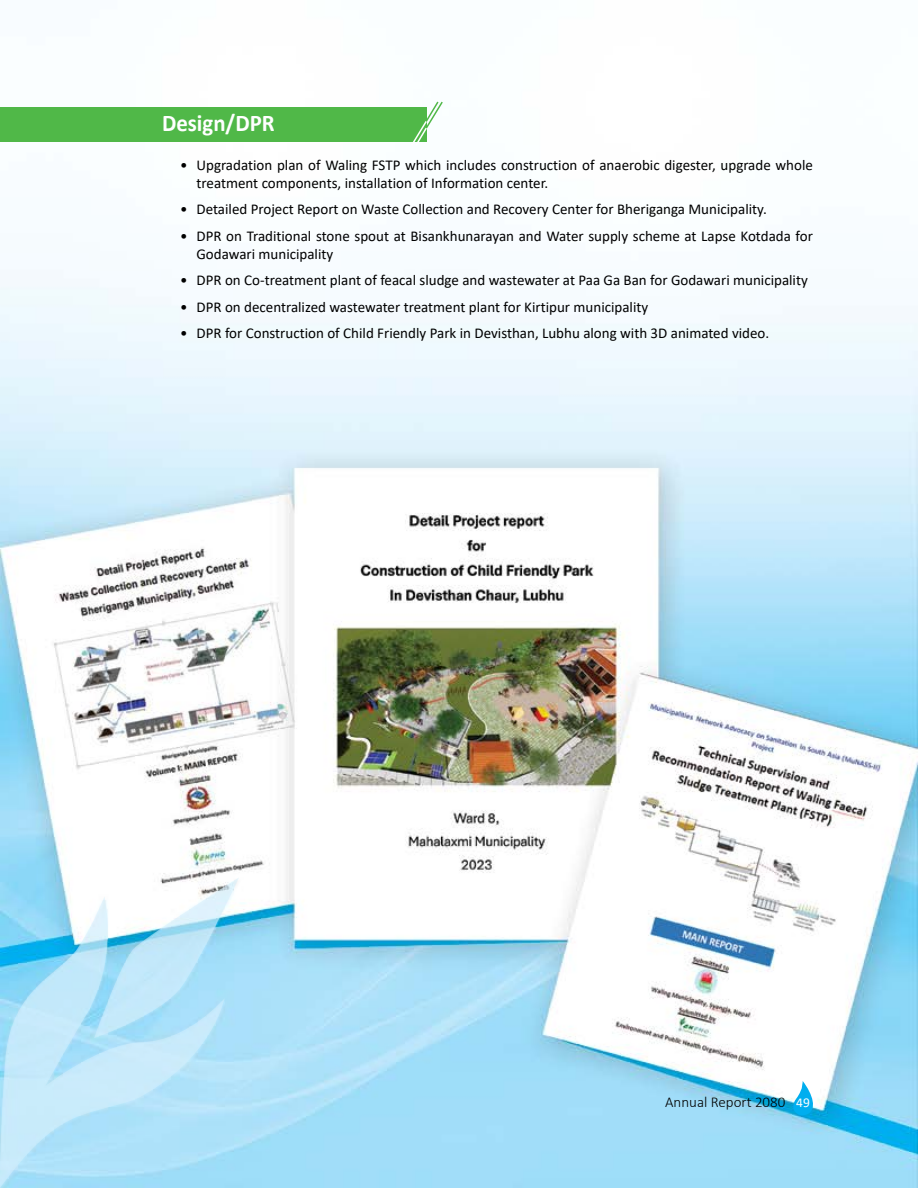
<style>
.page{position:relative;width:918px;height:1188px;background:#fff}
.page>*{position:absolute;margin:0;border:0;box-sizing:border-box;transform-origin:0 0}
.t1{font:700 24px "Calibri";color:#fff;scale:.95 1}
.t2{font:15px/18px "Calibri";color:#000}
.t3{font:300 15px "Calibri";color:#000}
.s1{font-weight:400;font-size:13.5px;color:#fff}
</style>
<div class="page">
<img style="left:0;top:141px;width:918px;height:1047px">
<div style="left:0;top:107px;width:426px;height:34px;background:#50b848"></div>
<svg style="left:410px;top:101px;width:34px;height:47px"></svg>
<svg style="left:94px;top:877px;width:145px;height:161px"></svg>
<svg style="left:0;top:897px;width:225px;height:291px"></svg>
<svg style="left:788px;top:1081px;width:29px;height:38px"></svg>
<h1 class="t1" style="left:162px;top:106px;width:120px">Design/DPR</h1>
<p class="t2" style="left:196px;top:155px;width:618px;text-indent:-16px">• Upgradation plan of Waling FSTP which includes construction of anaerobic digester, upgrade whole treatment components, installation of Information center.</p>
<p class="t2" style="left:180px;top:200px;width:588px">• Detailed Project Report on Waste Collection and Recovery Center for Bheriganga Municipality.</p>
<p class="t2" style="left:196px;top:226px;width:618px;text-indent:-16px">• DPR on Traditional stone spout at Bisankhunarayan and Water supply scheme at Lapse Kotdada for<br>Godawari municipality</p>
<p class="t2" style="left:180px;top:271px;width:629px">• DPR on Co-treatment plant of feacal sludge and wastewater at Paa Ga Ban for Godawari municipality</p>
<p class="t2" style="left:180px;top:297px;width:470px">• DPR on decentralized wastewater treatment plant for Kirtipur municipality</p>
<p class="t2" style="left:180px;top:324px;width:591px">• DPR for Construction of Child Friendly Park in Devisthan, Lubhu along with 3D animated video.</p>
<p class="t3" style="left:665px;top:1093px;width:146px">Annual Report 2080 <span class="s1">49</span></p>
</div>
